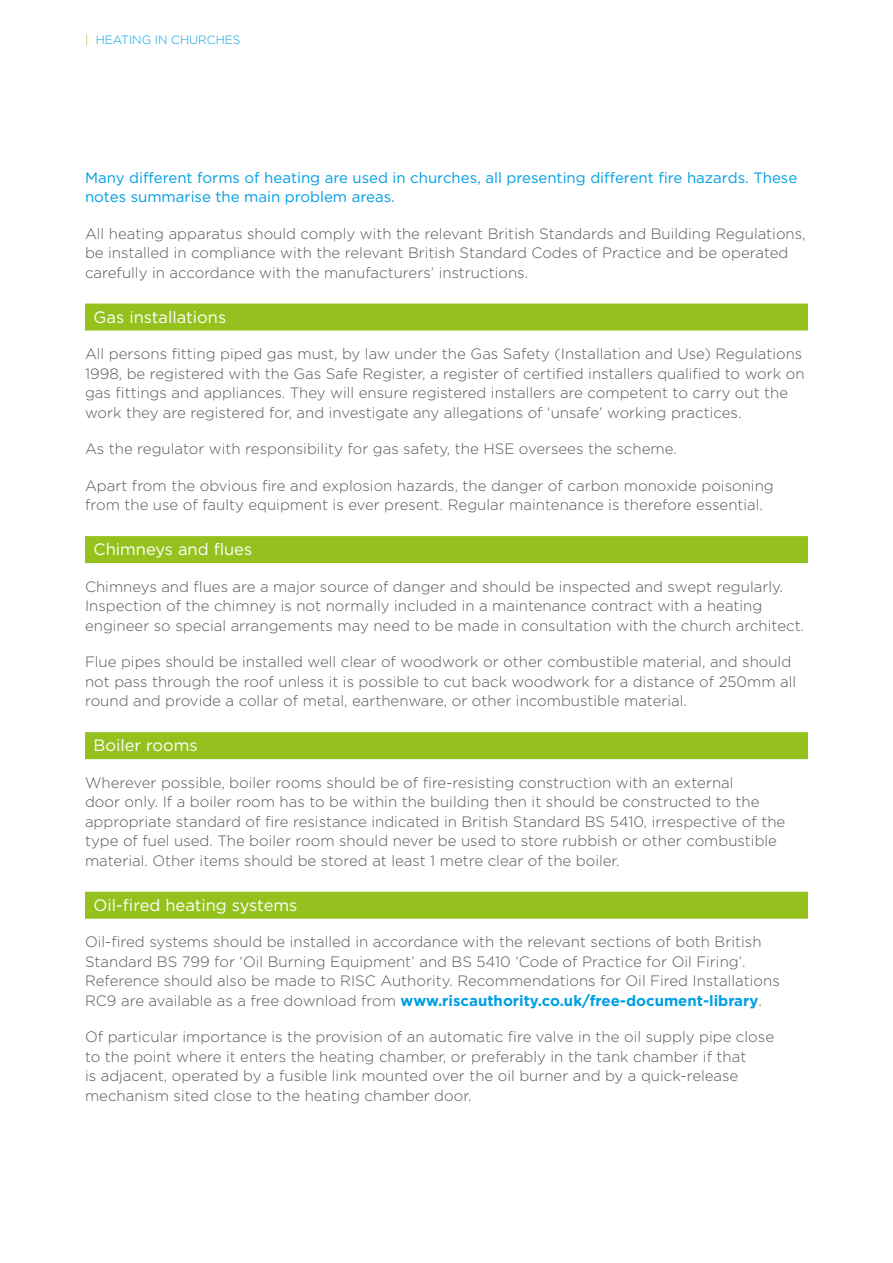
<style>
.page{position:relative;width:893px;height:1263px;background:#fff}
.page>*{position:absolute;margin:0;border:0;box-sizing:border-box;transform-origin:0 0}
.t1{font:16.5px "Gotham";color:#fff}
.t2{font:300 15px/19.5px "Gotham";color:#575756}
.t3{font:15px/19.5px "Gotham";color:#009fe3}
.t4{font:300 12px "Gotham HTF";color:#009fe3}
.s1{color:#95c11f}
.s2{font-family:"Gotham HTF";font-weight:700;color:#009fe3}
</style>
<div class="page">
<div style="left:85px;top:304px;width:723px;height:27px;background:#95c11f"></div>
<div style="left:85px;top:536px;width:723px;height:27px;background:#95c11f"></div>
<div style="left:85px;top:732px;width:723px;height:27px;background:#95c11f"></div>
<div style="left:85px;top:892px;width:723px;height:27px;background:#95c11f"></div>
<p class="t4" style="left:85px;top:33px;width:157px"><span class="s1">|</span> HEATING IN CHURCHES</p>
<p class="t3" style="left:85px;top:167px;width:714px">Many different forms of heating are used in churches, all presenting different fire hazards. These notes summarise the main problem areas.</p>
<p class="t2" style="left:85px;top:223px;width:722px">All heating apparatus should comply with the relevant British Standards and Building Regulations, be installed in compliance with the relevant British Standard Codes of Practice and be operated carefully in accordance with the manufacturers’ instructions.</p>
<p class="t1" style="left:94px;top:308px;width:134px">Gas installations</p>
<p class="t2" style="left:85px;top:344px;width:721px">All persons fitting piped gas must, by law under the Gas Safety (Installation and Use) Regulations 1998, be registered with the Gas Safe Register, a register of certified installers qualified to work on gas fittings and appliances. They will ensure registered installers are competent to carry out the work they are registered for, and investigate any allegations of ‘unsafe’ working practices.</p>
<p class="t2" style="left:85px;top:439px;width:593px">As the regulator with responsibility for gas safety, the HSE oversees the scheme.</p>
<p class="t2" style="left:85px;top:475px;width:690px">Apart from the obvious fire and explosion hazards, the danger of carbon monoxide poisoning from the use of faulty equipment is ever present. Regular maintenance is therefore essential.</p>
<p class="t1" style="left:94px;top:540px;width:160px">Chimneys and flues</p>
<p class="t2" style="left:85px;top:576px;width:721px">Chimneys and flues are a major source of danger and should be inspected and swept regularly.<br>Inspection of the chimney is not normally included in a maintenance contract with a heating engineer so special arrangements may need to be made in consultation with the church architect.</p>
<p class="t2" style="left:85px;top:652px;width:713px">Flue pipes should be installed well clear of woodwork or other combustible material, and should not pass through the roof unless it is possible to cut back woodwork for a distance of 250mm all round and provide a collar of metal, earthenware, or other incombustible material.</p>
<p class="t1" style="left:94px;top:736px;width:106px">Boiler rooms</p>
<p class="t2" style="left:85px;top:772px;width:702px">Wherever possible, boiler rooms should be of fire-resisting construction with an external<br>door only. If a boiler room has to be within the building then it should be constructed to the appropriate standard of fire resistance indicated in British Standard BS 5410, irrespective of the type of fuel used. The boiler room should never be used to store rubbish or other combustible material. Other items should be stored at least 1 metre clear of the boiler.</p>
<p class="t1" style="left:94px;top:896px;width:205px">Oil-fired heating systems</p>
<p class="t2" style="left:85px;top:932px;width:696px">Oil-fired systems should be installed in accordance with the relevant sections of both British Standard BS 799 for ‘Oil Burning Equipment’ and BS 5410 ‘Code of Practice for Oil Firing’.<br>Reference should also be made to RISC Authority. Recommendations for Oil Fired Installations RC9 are available as a free download from <span class="s2">www.riscauthority.co.uk/free-document-library</span>.</p>
<p class="t2" style="left:85px;top:1027px;width:690px">Of particular importance is the provision of an automatic fire valve in the oil supply pipe close to the point where it enters the heating chamber, or preferably in the tank chamber if that<br>is adjacent, operated by a fusible link mounted over the oil burner and by a quick-release mechanism sited close to the heating chamber door.</p>
</div>
